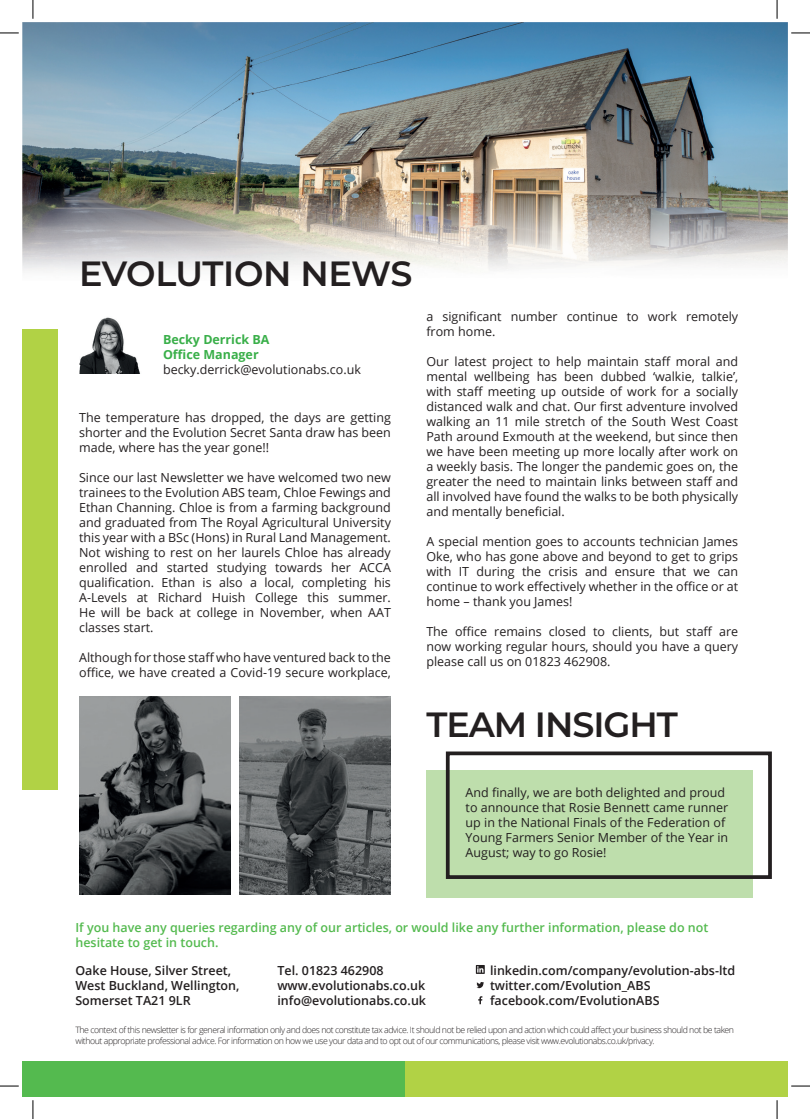
<style>
.page{position:relative;width:810px;height:1119px;background:#fff}
.page>*{position:absolute;margin:0;border:0;box-sizing:border-box;transform-origin:0 0}
.t1{font:600 35px "Montserrat";letter-spacing:-.025em;color:#231f20}
.t2{font:12.5px/15px "Open Sans";color:#231f20;text-align:justify}
.t3{font:600 12.5px/15px "Open Sans";color:#231f20}
.t4{font:600 12.5px/15px "Open Sans";color:#54ba4f}
.t5{font:700 12.5px/15px "Open Sans";color:#39af49}
.t6{font:300 8.75px/10.5px "Open Sans";letter-spacing:-.05em;color:#231f20}
</style>
<div class="page">
<img style="left:22px;top:22px;width:766px;height:250px">
<div style="left:22px;top:1060px;width:383px;height:36px;background:#54ba4f"></div>
<div style="left:22px;top:329px;width:36px;height:460px;background:#b1d245"></div>
<svg style="left:477px;top:982px;width:7px;height:6px"></svg>
<svg style="left:478px;top:996px;width:4px;height:8px"></svg>
<svg style="left:476px;top:965px;width:9px;height:8px"></svg>
<img style="left:79px;top:317px;width:61px;height:57px">
<img style="left:240px;top:696px;width:151px;height:198px">
<img style="left:79px;top:696px;width:151px;height:198px">
<div style="left:426px;top:770px;width:326px;height:127px;background:#bedeac"></div>
<div style="left:446px;top:751px;width:326px;height:127px;border:4px solid #231f20"></div>
<div style="left:405px;top:1060px;width:383px;height:36px;background:#b1d245"></div>
<svg style="left:0;top:32px;width:19px;height:2px"></svg>
<svg style="left:791px;top:32px;width:19px;height:2px"></svg>
<svg style="left:0;top:1085px;width:19px;height:1px"></svg>
<svg style="left:791px;top:1085px;width:19px;height:1px"></svg>
<svg style="left:32px;top:0;width:2px;height:19px"></svg>
<svg style="left:32px;top:1100px;width:2px;height:18px"></svg>
<svg style="left:776px;top:0;width:2px;height:19px"></svg>
<svg style="left:776px;top:1100px;width:2px;height:18px"></svg>
<h1 class="t1" style="left:79px;top:249px;width:335px">EVOLUTION NEWS</h1>
<p class="t5" style="left:163px;top:331px;width:108px">Becky Derrick BA<br>Office Manager</p>
<p class="t2" style="left:163px;top:361px;width:200px">becky.derrick@evolutionabs.co.uk</p>
<p class="t2" style="left:79px;top:409px;width:313px">The temperature has dropped, the days are getting shorter and the Evolution Secret Santa draw has been made, where has the year gone!!</p>
<p class="t2" style="left:79px;top:469px;width:313px">Since our last Newsletter we have welcomed two new trainees to the Evolution ABS team, Chloe Fewings and Ethan Channing. Chloe is from a farming background and graduated from The Royal Agricultural University this year with a BSc (Hons) in Rural Land Management.<br>Not wishing to rest on her laurels Chloe has already enrolled and started studying towards her ACCA qualification. Ethan is also a local, completing his A-Levels at Richard Huish College this summer.<br>He will be back at college in November, when AAT classes start.</p>
<p class="t2" style="left:79px;top:649px;width:313px">Although for those staff who have ventured back to the office, we have created a Covid-19 secure workplace,</p>
<p class="t2" style="left:426px;top:308px;width:313px">a significant number continue to work remotely from home.</p>
<p class="t2" style="left:426px;top:353px;width:313px">Our latest project to help maintain staff moral and mental wellbeing has been dubbed ‘walkie, talkie’, with staff meeting up outside of work for a socially distanced walk and chat. Our first adventure involved walking an 11 mile stretch of the South West Coast Path around Exmouth at the weekend, but since then we have been meeting up more locally after work on a weekly basis. The longer the pandemic goes on, the greater the need to maintain links between staff and all involved have found the walks to be both physically and mentally beneficial.</p>
<p class="t2" style="left:426px;top:533px;width:313px">A special mention goes to accounts technician James Oke, who has gone above and beyond to get to grips with IT during the crisis and ensure that we can continue to work effectively whether in the office or at home – thank you James!</p>
<p class="t2" style="left:426px;top:623px;width:313px">The office remains closed to clients, but staff are now working regular hours, should you have a query please call us on 01823 462908.</p>
<h1 class="t1" style="left:426px;top:699px;width:253px">TEAM INSIGHT</h1>
<p class="t2" style="left:466px;top:784px;width:264px;text-align:left">And finally, we are both delighted and proud to announce that Rosie Bennett came runner up in the National Finals of the Federation of Young Farmers Senior Member of the Year in August; way to go Rosie!</p>
<p class="t4" style="left:75px;top:919px;width:634px">If you have any queries regarding any of our articles, or would like any further information, please do not hesitate to get in touch.</p>
<p class="t3" style="left:75px;top:962px;width:166px">Oake House, Silver Street,<br>West Buckland, Wellington,<br>Somerset TA21 9LR</p>
<p class="t3" style="left:277px;top:962px;width:150px">Tel. 01823 462908 www.evolutionabs.co.uk info@evolutionabs.co.uk</p>
<p class="t3" style="left:490px;top:962px;width:247px">linkedin.com/company/evolution-abs-ltd twitter.com/Evolution_ABS facebook.com/EvolutionABS</p>
<p class="t6" style="left:75px;top:1024px;width:660px">The context of this newsletter is for general information only and does not constitute tax advice. It should not be relied upon and action which could affect your business should not be taken without appropriate professional advice. For information on how we use your data and to opt out of our communications, please visit www.evolutionabs.co.uk/privacy.</p>
</div>
